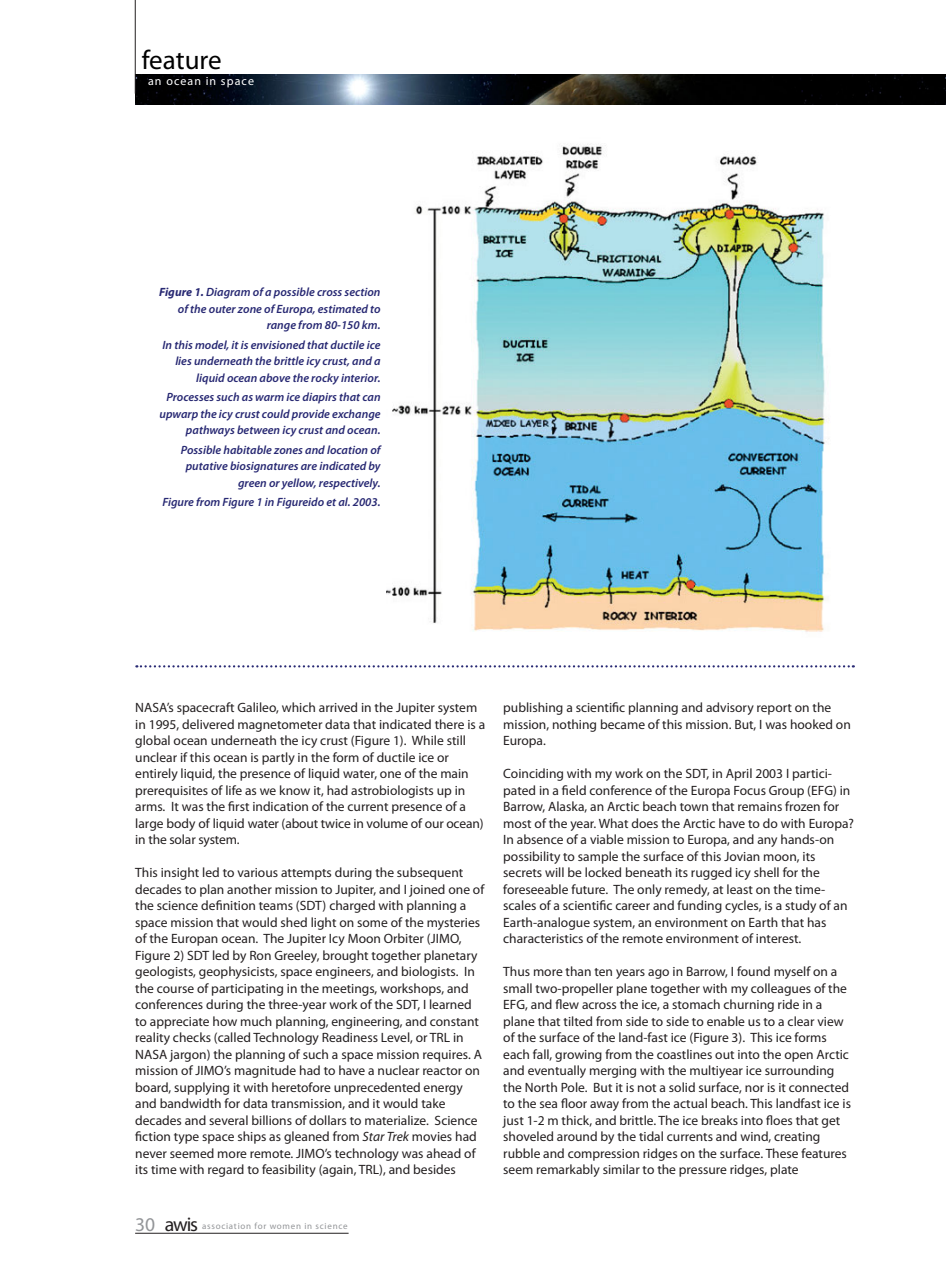
<style>
.page{position:relative;width:946px;height:1270px;background:#fff}
.page>*{position:absolute;margin:0;border:0;box-sizing:border-box;transform-origin:0 0}
.t1{font:27px "Myriad Pro";color:#000}
.t2{font:13.5px/16.5px "Myriad Pro";color:#231f20}
.t3{font:italic 600 12px/16.5px "Myriad Pro";color:#282973;text-align:right}
.t4{font:12px "Myriad Pro";letter-spacing:.09em;color:#fff}
.t5{font:9px "Myriad Pro";letter-spacing:.08em;color:#939598}
.s1{font-weight:700}
.s2{font-style:italic}
.s3{font-size:19.5px}
.s4{font-size:19.95px;color:#231f20}
</style>
<div class="page">
<hr style="left:135px;top:1232px;width:213px;height:1px;background:#231f20">
<img style="left:135px;top:74px;width:811px;height:31px">
<hr style="left:135px;top:0;width:1px;height:94px;background:#231f20">
<svg style="left:136px;top:665px;width:717px;height:2px"></svg>
<img style="left:386px;top:144px;width:443px;height:488px">
<h1 class="t1" style="left:142px;top:50px;width:81px">feature</h1>
<p class="t4" style="left:148px;top:77px;width:107px">an ocean in space</p>
<p class="t3" style="left:159px;top:285px;width:223px"><span class="s1">Figure 1.</span> Diagram of a possible cross section of the outer zone of Europa, estimated to range from 80-150 km.</p>
<p class="t3" style="left:162px;top:337px;width:219px">In this model, it is envisioned that ductile ice lies underneath the brittle icy crust, and a liquid ocean above the rocky interior.</p>
<p class="t3" style="left:159px;top:390px;width:222px">Processes such as warm ice diapirs that can upwarp the icy crust could provide exchange pathways between icy crust and ocean.</p>
<p class="t3" style="left:181px;top:442px;width:201px">Possible habitable zones and location of putative biosignatures are indicated by green or yellow, respectively.</p>
<p class="t3" style="left:162px;top:495px;width:220px">Figure from Figure 1 in Figureido et al. 2003.</p>
<p class="t2" style="left:135px;top:700px;width:351px">NASA’s spacecraft Galileo, which arrived in the Jupiter system in 1995, delivered magnetometer data that indicated there is a global ocean underneath the icy crust (Figure 1). While still unclear if this ocean is partly in the form of ductile ice or entirely liquid, the presence of liquid water, one of the main prerequisites of life as we know it, had astrobiologists up in arms. It was the first indication of the current presence of a large body of liquid water (about twice in volume of our ocean) in the solar system.</p>
<p class="t2" style="left:135px;top:865px;width:350px">This insight led to various attempts during the subsequent decades to plan another mission to Jupiter, and I joined one of the science definition teams (SDT) charged with planning a space mission that would shed light on some of the mysteries of the Europan ocean. The Jupiter Icy Moon Orbiter (JIMO, Figure 2) SDT led by Ron Greeley, brought together planetary geologists, geophysicists, space engineers, and biologists. In the course of participating in the meetings, workshops, and conferences during the three-year work of the SDT, I learned to appreciate how much planning, engineering, and constant reality checks (called Technology Readiness Level, or TRL in NASA jargon) the planning of such a space mission requires. A mission of JIMO’s magnitude had to have a nuclear reactor on board, supplying it with heretofore unprecedented energy and bandwidth for data transmission, and it would take decades and several billions of dollars to materialize. Science fiction type space ships as gleaned from <span class="s2">Star Trek</span> movies had never seemed more remote. JIMO’s technology was ahead of its time with regard to feasibility (again, TRL), and besides</p>
<p class="t5" style="left:135px;top:1222px;width:214px"><span class="s3">30</span> <span class="s4">awis</span> association for women in science</p>
<p class="t2" style="left:503px;top:700px;width:349px">publishing a scientific planning and advisory report on the mission, nothing became of this mission. But, I was hooked on<br>Europa.</p>
<p class="t2" style="left:503px;top:766px;width:352px">Coinciding with my work on the SDT, in April 2003 I partici&shy;pated in a field conference of the Europa Focus Group (EFG) in Barrow, Alaska, an Arctic beach town that remains frozen for most of the year. What does the Arctic have to do with Europa?<br>In absence of a viable mission to Europa, and any hands-on possibility to sample the surface of this Jovian moon, its secrets will be locked beneath its rugged icy shell for the foreseeable future. The only remedy, at least on the time&shy;scales of a scientific career and funding cycles, is a study of an Earth-analogue system, an environment on Earth that has characteristics of the remote environment of interest.</p>
<p class="t2" style="left:503px;top:964px;width:349px">Thus more than ten years ago in Barrow, I found myself on a small two-propeller plane together with my colleagues of the EFG, and flew across the ice, a stomach churning ride in a plane that tilted from side to side to enable us to a clear view of the surface of the land-fast ice (Figure 3). This ice forms each fall, growing from the coastlines out into the open Arctic and eventually merging with the multiyear ice surrounding the North Pole. But it is not a solid surface, nor is it connected to the sea floor away from the actual beach. This landfast ice is just 1-2 m thick, and brittle. The ice breaks into floes that get shoveled around by the tidal currents and wind, creating rubble and compression ridges on the surface. These features seem remarkably similar to the pressure ridges, plate</p>
</div>
